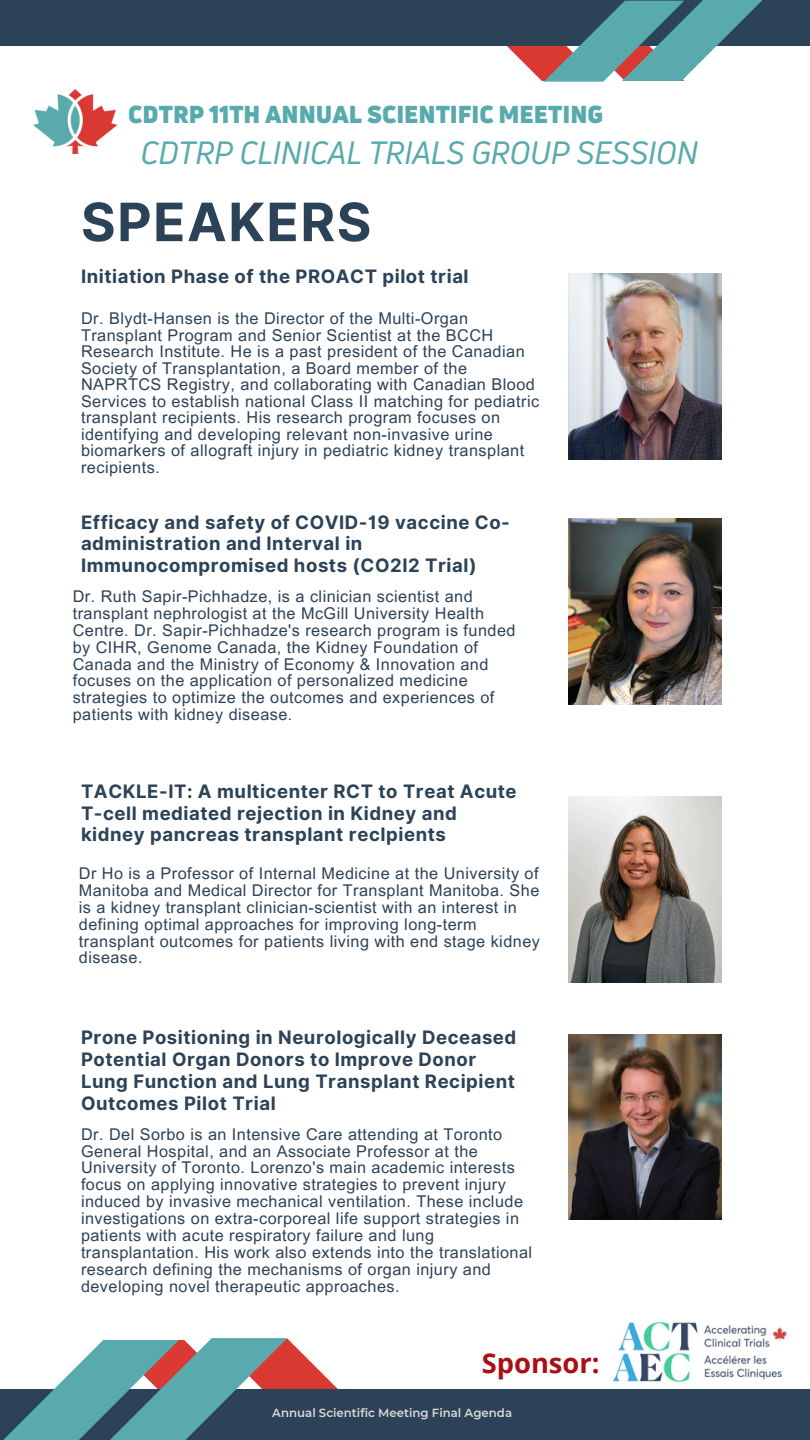
<style>
.page{position:relative;width:810px;height:1440px;background:#fff}
.page>*{position:absolute;margin:0;border:0;box-sizing:border-box;transform-origin:0 0}
.t1{font:700 52.95px "Inter";letter-spacing:.03em;color:#2b4257}
.t2{font:italic 31.5px "Uni Neue";color:#58aaad}
.t3{font:700 27.3px "Open Sans";color:#ab0e14}
.t4{font:900 24px "Uni Neue";color:#58aaad}
.t5{font:700 18.45px/21.9px "Inter";letter-spacing:.03em;color:#2b4257}
.t6{font:16.2px/16.8px "Arial MT Pro";letter-spacing:.03em;color:#2b4257}
.t7{font:600 11.7px "Montserrat";color:#d9d9d9}
</style>
<div class="page">
<img style="left:568px;top:519px;width:154px;height:185px">
<img style="left:568px;top:797px;width:154px;height:185px">
<img style="left:568px;top:274px;width:154px;height:185px">
<img style="left:568px;top:1034px;width:154px;height:186px">
<div style="left:0;top:0;width:810px;height:46px;background:#2b4257"></div>
<svg style="left:507px;top:0;width:256px;height:82px"></svg>
<img style="left:34px;top:90px;width:84px;height:64px">
<div style="left:0;top:1390px;width:810px;height:50px;background:#2b4257"></div>
<svg style="left:0;top:1338px;width:391px;height:102px"></svg>
<img style="left:613px;top:1321px;width:174px;height:61px">
<p class="t4" style="left:128px;top:97px;width:477px">CDTRP 11TH ANNUAL SCIENTIFIC MEETING</p>
<h5 class="t2" style="left:141px;top:131px;width:559px">CDTRP CLINICAL TRIALS GROUP SESSION</h5>
<p class="t1" style="left:81px;top:190px;width:292px">SPEAKERS</p>
<h5 class="t5" style="left:81px;top:266px;width:389px">Initiation Phase of the PROACT pilot trial</h5>
<h6 class="t6" style="left:81px;top:312px;width:460px">Dr. Blydt-Hansen is the Director of the Multi-Organ Transplant Program and Senior Scientist at the BCCH Research Institute. He is a past president of the Canadian Society of Transplantation, a Board member of the NAPRTCS Registry, and collaborating with Canadian Blood Services to establish national Class II matching for pediatric transplant recipients. His research program focuses on identifying and developing relevant non-invasive urine biomarkers of allograft injury in pediatric kidney transplant recipients.</h6>
<p class="t5" style="left:81px;top:511px;width:430px">Efficacy and safety of COVID-19 vaccine Co&shy;administration and Interval in<br>Immunocompromised hosts (CO2I2 Trial)</p>
<p class="t6" style="left:73px;top:590px;width:444px">Dr. Ruth Sapir-Pichhadze, is a clinician scientist and transplant nephrologist at the McGill University Health Centre. Dr. Sapir-Pichhadze's research program is funded by CIHR, Genome Canada, the Kidney Foundation of Canada and the Ministry of Economy &amp; Innovation and focuses on the application of personalized medicine strategies to optimize the outcomes and experiences of patients with kidney disease.</p>
<h4 class="t5" style="left:81px;top:780px;width:437px">TACKLE-IT: A multicenter RCT to Treat Acute<br>T-cell mediated rejection in Kidney and kidney pancreas transplant recIpients</h4>
<h2 class="t6" style="left:79px;top:867px;width:463px">Dr Ho is a Professor of Internal Medicine at the University of Manitoba and Medical Director for Transplant Manitoba. She is a kidney transplant clinician-scientist with an interest in defining optimal approaches for improving long-term transplant outcomes for patients living with end stage kidney disease.</h2>
<h5 class="t5" style="left:81px;top:1027px;width:437px">Prone Positioning in Neurologically Deceased Potential Organ Donors to Improve Donor Lung Function and Lung Transplant Recipient Outcomes Pilot Trial</h5>
<h6 class="t6" style="left:81px;top:1128px;width:453px">Dr. Del Sorbo is an Intensive Care attending at Toronto General Hospital, and an Associate Professor at the University of Toronto. Lorenzo's main academic interests focus on applying innovative strategies to prevent injury induced by invasive mechanical ventilation. These include investigations on extra-corporeal life support strategies in patients with acute respiratory failure and lung transplantation. His work also extends into the translational research defining the mechanisms of organ injury and developing novel therapeutic approaches.</h6>
<h6 class="t3" style="left:482px;top:1344px;width:119px">Sponsor:</h6>
<p class="t7" style="left:272px;top:1406px;width:241px">Annual Scientific Meeting Final Agenda</p>
</div>
